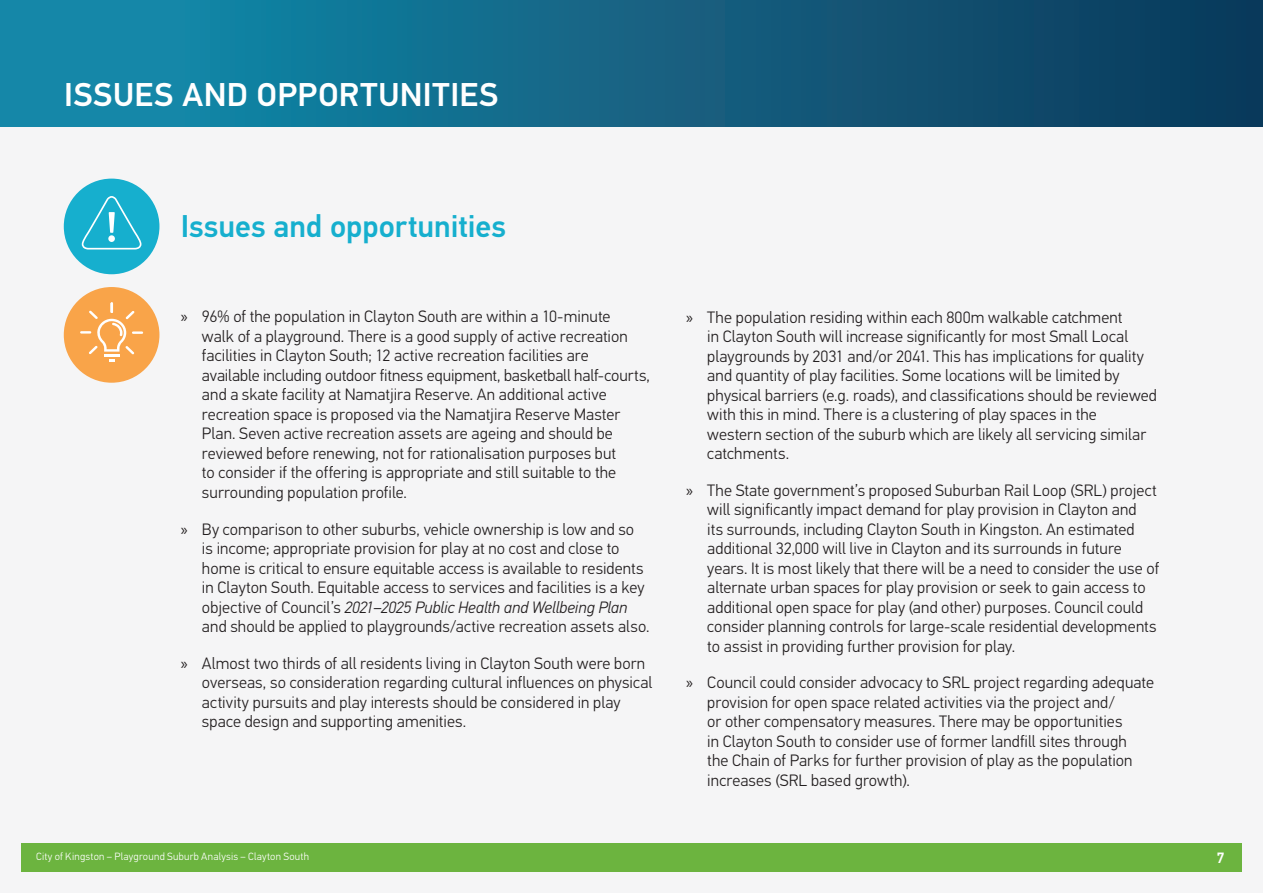
<style>
.page{position:relative;width:1263px;height:893px;background:#fff}
.page>*{position:absolute;margin:0;border:0;box-sizing:border-box;transform-origin:0 0}
.t1{font:500 33px "PF Din Text Pro";letter-spacing:.02em;color:#fff}
.t2{font:500 31.5px "PF Din Text Pro";color:#16afce}
.t3{font:300 16.5px/19.5px "PF Din Text Pro";letter-spacing:.005em;color:#231f20}
.t4{font:500 15px "PF Din Text Pro";color:#fff}
.t5{font:300 10.5px "PF Din Text Pro";letter-spacing:.025em;color:#fff}
.s1{font-family:"Myriad Pro";font-weight:400}
.s2{font-style:italic}
</style>
<div class="page">
<div style="left:0;top:0;width:1263px;height:128px;background:linear-gradient(to right,#168fb0,#0e3859)"></div>
<div style="left:0;top:128px;width:1263px;height:765px;background:#f5f5f6"></div>
<div style="left:64px;top:179px;width:95px;height:95px;background:#16afce;border-radius:50%"></div>
<svg style="left:82px;top:196px;width:59px;height:53px"></svg>
<div style="left:64px;top:287px;width:95px;height:96px;background:#f9a449;border-radius:50%"></div>
<svg style="left:80px;top:302px;width:63px;height:60px"></svg>
<div style="left:21px;top:843px;width:1221px;height:29px;background:#6cb43f"></div>
<h1 class="t1" style="left:64px;top:75px;width:436px">ISSUES AND OPPORTUNITIES</h1>
<h2 class="t2" style="left:181px;top:208px;width:327px">Issues and opportunities</h2>
<p class="t3" style="left:202px;top:307px;width:449px;text-indent:-21px"><span class="s1">»</span> 96% of the population in Clayton South are within a 10-minute<br>walk of a playground. There is a good supply of active recreation facilities in Clayton South; 12 active recreation facilities are available including outdoor fitness equipment, basketball half-courts, and a skate facility at Namatjira Reserve. An additional active recreation space is proposed via the Namatjira Reserve Master Plan. Seven active recreation assets are ageing and should be reviewed before renewing, not for rationalisation purposes but<br>to consider if the offering is appropriate and still suitable to the surrounding population profile.</p>
<p class="t3" style="left:202px;top:519px;width:449px;text-indent:-21px"><span class="s1">»</span> By comparison to other suburbs, vehicle ownership is low and so<br>is income; appropriate provision for play at no cost and close to home is critical to ensure equitable access is available to residents in Clayton South. Equitable access to services and facilities is a key objective of Council’s <span class="s2">2021–2025 Public Health and Wellbeing Plan </span>and should be applied to playgrounds/active recreation assets also.</p>
<p class="t3" style="left:202px;top:653px;width:452px;text-indent:-21px"><span class="s1">»</span> Almost two thirds of all residents living in Clayton South were born overseas, so consideration regarding cultural influences on physical activity pursuits and play interests should be considered in play space design and supporting amenities.</p>
<p class="t3" style="left:707px;top:307px;width:451px;text-indent:-21px"><span class="s1">»</span> The population residing within each 800m walkable catchment<br>in Clayton South will increase significantly for most Small Local playgrounds by 2031 and/or 2041. This has implications for quality and quantity of play facilities. Some locations will be limited by physical barriers (e.g. roads), and classifications should be reviewed with this in mind. There is a clustering of play spaces in the<br>western section of the suburb which are likely all servicing similar catchments.</p>
<p class="t3" style="left:707px;top:480px;width:453px;text-indent:-21px"><span class="s1">»</span> The State government’s proposed Suburban Rail Loop (SRL) project will significantly impact demand for play provision in Clayton and<br>its surrounds, including Clayton South in Kingston. An estimated additional 32,000 will live in Clayton and its surrounds in future years. It is most likely that there will be a need to consider the use of alternate urban spaces for play provision or seek to gain access to additional open space for play (and other) purposes. Council could consider planning controls for large-scale residential developments to assist in providing further provision for play.</p>
<p class="t3" style="left:707px;top:673px;width:448px;text-indent:-21px"><span class="s1">»</span> Council could consider advocacy to SRL project regarding adequate provision for open space related activities via the project and/<br>or other compensatory measures. There may be opportunities<br>in Clayton South to consider use of former landfill sites through<br>the Chain of Parks for further provision of play as the population increases (SRL based growth).</p>
<p class="t5" style="left:36px;top:850px;width:274px">City of Kingston – Playground Suburb Analysis – Clayton South</p>
<p class="t4" style="left:1217px;top:849px;width:9px">7</p>
</div>
